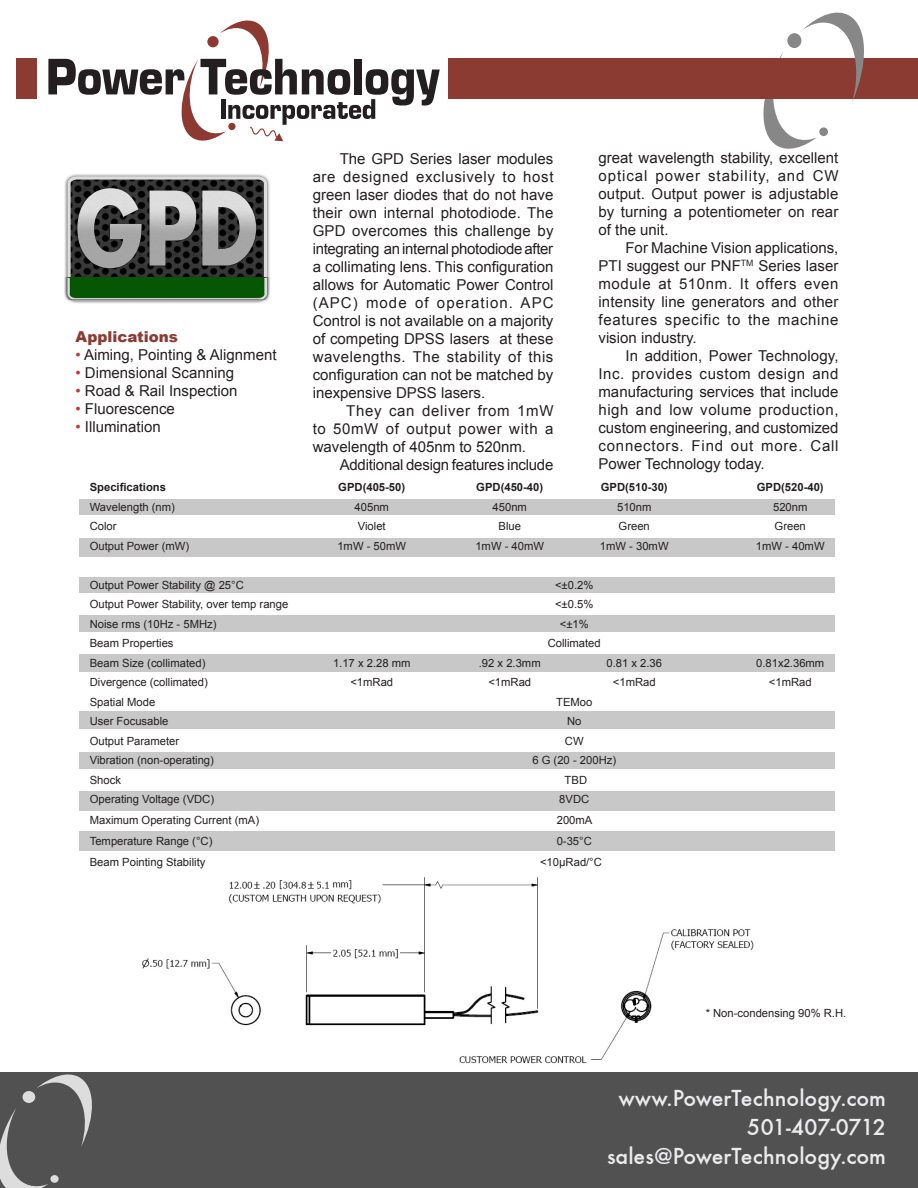
<style>
.page{position:relative;width:918px;height:1188px;background:#fff}
.page>*{position:absolute;margin:0;border:0;box-sizing:border-box;transform-origin:0 0}
.t1{font:24px "Futura T Medium";color:#ececee}
.t2{font:24px "Futura T Medium";letter-spacing:-.03em;color:#ececee}
.Body_Text{font:15px/18px "Arial";color:#231f20;text-align:justify}
.t3{font:900 15px "Arial";color:#8b3b32}
.t4{font:11.25px "Arial";color:#231f20}
.t5{font:700 11.25px "Arial";color:#231f20}
.s1{color:#c3332f}
</style>
<div class="page">
<img style="left:142px;top:877px;width:612px;height:187px">
<div style="left:80px;top:791px;width:756px;height:20px;background:#c8c8c8"></div>
<div style="left:80px;top:654px;width:756px;height:18px;background:#c8c8c8"></div>
<div style="left:80px;top:577px;width:756px;height:16px;background:#c8c8c8"></div>
<div style="left:80px;top:538px;width:756px;height:19px;background:#c8c8c8"></div>
<div style="left:80px;top:615px;width:756px;height:17px;background:#c8c8c8"></div>
<div style="left:80px;top:499px;width:755px;height:16px;background:#c8c8c8"></div>
<div style="left:80px;top:752px;width:756px;height:17px;background:#c8c8c8"></div>
<div style="left:80px;top:711px;width:756px;height:18px;background:#c8c8c8"></div>
<div style="left:80px;top:831px;width:756px;height:19px;background:#c8c8c8"></div>
<div style="left:454px;top:914px;width:30px;height:30px;background:#fff"></div>
<div style="left:16px;top:58px;width:21px;height:41px;background:#8b3b32"></div>
<div style="left:448px;top:58px;width:470px;height:41px;background:#8b3b32"></div>
<svg style="left:48px;top:20px;width:392px;height:122px"></svg>
<div style="left:228px;top:123px;width:8px;height:7px;background:#8c3a31;border-radius:50%"></div>
<div style="left:207px;top:36px;width:12px;height:11px;background:#8c3a31;border-radius:50%"></div>
<svg style="left:763px;top:12px;width:101px;height:137px"></svg>
<div style="left:787px;top:33px;width:14px;height:15px;background:#878787;border-radius:50%"></div>
<div style="left:0;top:1072px;width:918px;height:116px;background:#515151"></div>
<svg style="left:0;top:1074px;width:92px;height:114px"></svg>
<div style="left:50px;top:1175px;width:9px;height:8px;background:#ddd;border-radius:50%"></div>
<div style="left:23px;top:1091px;width:12px;height:12px;background:#ddd;border-radius:50%"></div>
<img style="left:64px;top:174px;width:206px;height:130px">
<img style="left:67px;top:176px;width:200px;height:124px">
<img style="left:71px;top:180px;width:193px;height:98px">
<img style="left:64px;top:278px;width:206px;height:21px">
<img style="left:67px;top:278px;width:200px;height:21px">
<div style="left:71px;top:278px;width:193px;height:19px;background:#075603"></div>
<p class="t3" style="left:75px;top:326px;width:104px">Applications</p>
<p class="Body_Text" style="left:75px;top:346px;width:203px"><span class="s1">•</span> Aiming, Pointing &amp; Alignment</p>
<p class="Body_Text" style="left:75px;top:364px;width:160px"><span class="s1">•</span> Dimensional Scanning</p>
<p class="Body_Text" style="left:75px;top:382px;width:163px"><span class="s1">•</span> Road &amp; Rail Inspection</p>
<p class="Body_Text" style="left:75px;top:400px;width:101px"><span class="s1">•</span> Fluorescence</p>
<p class="Body_Text" style="left:75px;top:418px;width:87px"><span class="s1">•</span> Illumination</p>
<p class="Body_Text" style="left:313px;top:150px;width:242px;text-indent:27px">The GPD Series laser modules are designed exclusively to host green laser diodes that do not have their own internal photodiode. The GPD overcomes this challenge by integrating an internal photodiode after a collimating lens. This configuration allows for Automatic Power Control (APC) mode of operation. APC Control is not available on a majority of competing DPSS lasers at these wavelengths. The stability of this configuration can not be matched by inexpensive DPSS lasers.</p>
<p class="Body_Text" style="left:313px;top:402px;width:242px;text-indent:34px">They can deliver from 1mW to 50mW of output power with a wavelength of 405nm to 520nm.</p>
<p class="Body_Text" style="left:340px;top:456px;width:215px">Additional design features include</p>
<p class="Body_Text" style="left:598px;top:149px;width:242px">great wavelength stability, excellent optical power stability, and CW output. Output power is adjustable by turning a potentiometer on rear of the unit.</p>
<p class="Body_Text" style="left:598px;top:239px;width:242px;text-indent:27px">For Machine Vision applications, PTI suggest our PNF<sup>TM</sup> Series laser module at 510nm. It offers even intensity line generators and other features specific to the machine vision industry.</p>
<p class="Body_Text" style="left:598px;top:347px;width:242px;text-indent:27px">In addition, Power Technology, Inc. provides custom design and manufacturing services that include high and low volume production, custom engineering, and customized connectors. Find out more. Call Power Technology today.</p>
<p class="t5" style="left:90px;top:480px;width:78px">Specifications</p>
<p class="t5" style="left:338px;top:480px;width:68px">GPD(405-50)</p>
<p class="t5" style="left:476px;top:480px;width:68px">GPD(450-40)</p>
<p class="t5" style="left:601px;top:480px;width:68px">GPD(510-30)</p>
<p class="t5" style="left:757px;top:480px;width:68px">GPD(520-40)</p>
<p class="t4" style="left:90px;top:500px;width:87px">Wavelength (nm)</p>
<p class="t4" style="left:355px;top:500px;width:36px">405nm</p>
<p class="t4" style="left:493px;top:500px;width:36px">450nm</p>
<p class="t4" style="left:617px;top:500px;width:36px">510nm</p>
<p class="t4" style="left:773px;top:500px;width:36px">520nm</p>
<p class="t4" style="left:90px;top:519px;width:28px">Color</p>
<p class="t4" style="left:358px;top:519px;width:29px">Violet</p>
<p class="t4" style="left:499px;top:519px;width:24px">Blue</p>
<p class="t4" style="left:619px;top:519px;width:33px">Green</p>
<p class="t4" style="left:775px;top:519px;width:33px">Green</p>
<p class="t4" style="left:90px;top:539px;width:101px">Output Power (mW)</p>
<p class="t4" style="left:337px;top:539px;width:70px">1mW - 50mW</p>
<p class="t4" style="left:475px;top:539px;width:70px">1mW - 40mW</p>
<p class="t4" style="left:600px;top:539px;width:70px">1mW - 30mW</p>
<p class="t4" style="left:756px;top:539px;width:70px">1mW - 40mW</p>
<p class="t4" style="left:90px;top:578px;width:156px">Output Power Stability @ 25°C</p>
<p class="t4" style="left:555px;top:578px;width:40px">&lt;±0.2%</p>
<p class="t4" style="left:90px;top:597px;width:200px">Output Power Stability, over temp range</p>
<p class="t4" style="left:555px;top:597px;width:40px">&lt;±0.5%</p>
<p class="t4" style="left:90px;top:617px;width:128px">Noise rms (10Hz - 5MHz)</p>
<p class="t4" style="left:560px;top:617px;width:31px">&lt;±1%</p>
<p class="t4" style="left:90px;top:636px;width:85px">Beam Properties</p>
<p class="t4" style="left:548px;top:636px;width:55px">Collimated</p>
<p class="t4" style="left:90px;top:656px;width:117px">Beam Size (collimated)</p>
<p class="t4" style="left:333px;top:656px;width:79px">1.17 x 2.28 mm</p>
<p class="t4" style="left:479px;top:656px;width:63px">.92 x 2.3mm</p>
<p class="t4" style="left:606px;top:656px;width:57px">0.81 x 2.36</p>
<p class="t4" style="left:756px;top:656px;width:70px">0.81x2.36mm</p>
<p class="t4" style="left:90px;top:675px;width:120px">Divergence (collimated)</p>
<p class="t4" style="left:350px;top:675px;width:44px">&lt;1mRad</p>
<p class="t4" style="left:488px;top:675px;width:44px">&lt;1mRad</p>
<p class="t4" style="left:613px;top:675px;width:44px">&lt;1mRad</p>
<p class="t4" style="left:769px;top:675px;width:44px">&lt;1mRad</p>
<p class="t4" style="left:90px;top:695px;width:67px">Spatial Mode</p>
<p class="t4" style="left:556px;top:695px;width:38px">TEMoo</p>
<p class="t4" style="left:90px;top:714px;width:80px">User Focusable</p>
<p class="t4" style="left:567px;top:714px;width:16px">No</p>
<p class="t4" style="left:90px;top:734px;width:91px">Output Parameter</p>
<p class="t4" style="left:565px;top:734px;width:20px">CW</p>
<p class="t4" style="left:90px;top:753px;width:126px">Vibration (non-operating)</p>
<p class="t4" style="left:532px;top:753px;width:85px">6 G (20 - 200Hz)</p>
<p class="t4" style="left:90px;top:773px;width:33px">Shock</p>
<p class="t4" style="left:565px;top:773px;width:24px">TBD</p>
<p class="t4" style="left:90px;top:792px;width:126px">Operating Voltage (VDC)</p>
<p class="t4" style="left:559px;top:792px;width:32px">8VDC</p>
<p class="t4" style="left:90px;top:813px;width:171px">Maximum Operating Current (mA)</p>
<p class="t4" style="left:557px;top:813px;width:37px">200mA</p>
<p class="t4" style="left:90px;top:834px;width:124px">Temperature Range (°C)</p>
<p class="t4" style="left:557px;top:834px;width:37px">0-35°C</p>
<p class="t4" style="left:90px;top:855px;width:117px">Beam Pointing Stability</p>
<p class="t4" style="left:540px;top:855px;width:63px">&lt;10µRad/°C</p>
<p class="t4" style="left:706px;top:1006px;width:142px">* Non-condensing 90% R.H.</p>
<p class="t1" style="left:618px;top:1084px;width:269px">www.PowerTechnology.com</p>
<p class="t2" style="left:747px;top:1113px;width:141px">501-407-0712</p>
<p class="t1" style="left:607px;top:1142px;width:281px">sales@PowerTechnology.com</p>
</div>
